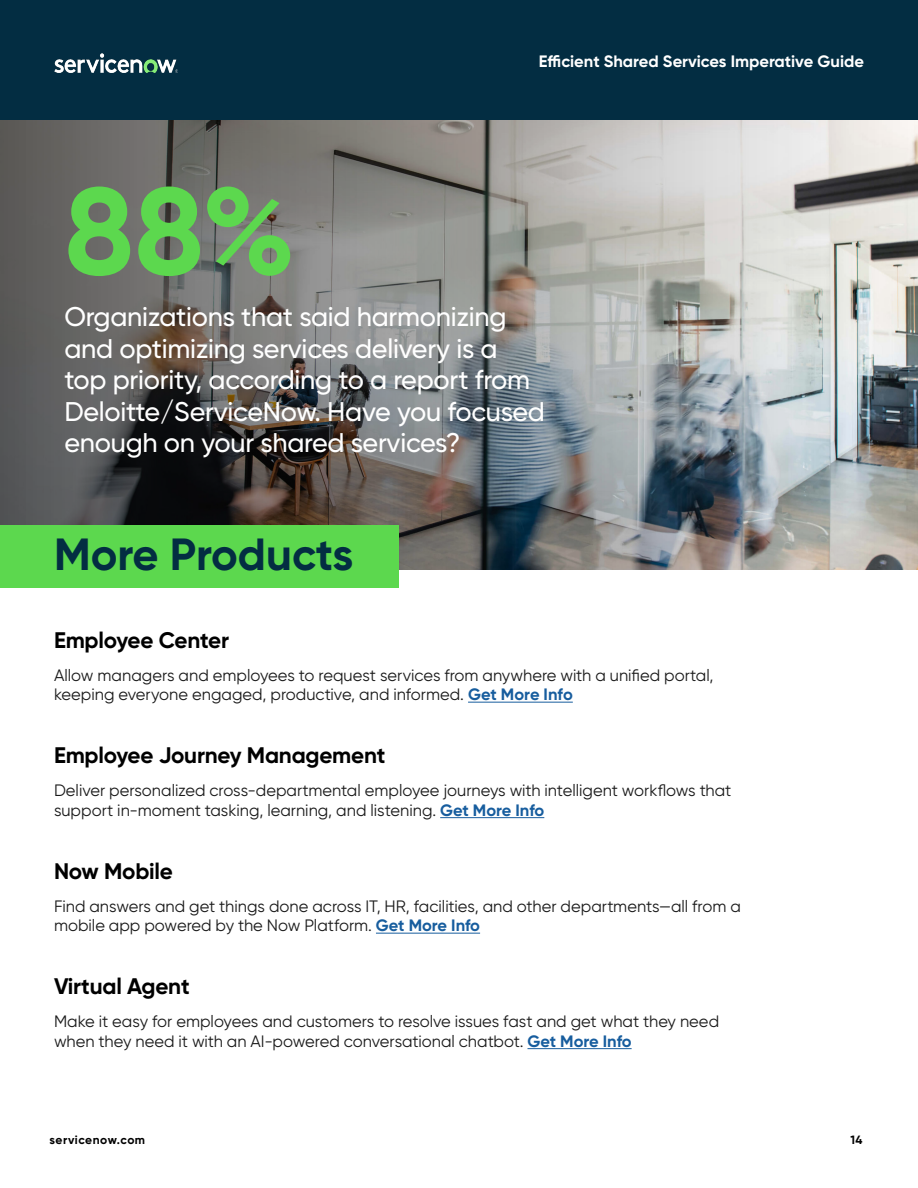
<style>
.page{position:relative;width:918px;height:1188px;background:#fff}
.page>*{position:absolute;margin:0;border:0;box-sizing:border-box;transform-origin:0 0}
.Stat{font:700 123px "Gilroy";color:#5cd84e}
.Fly_Out_Green_3{font:700 45px "Gilroy";color:#032d42}
.Stat_body{font:500 27px/31.5px "Gilroy";letter-spacing:-.01em;color:#fff}
.Header_1{font:700 22.5px "Gilroy";letter-spacing:-.01em;color:#000}
.Body{font:16.5px/19.5px "Gilroy";color:#1a1a1a}
.t1{font:700 16.5px "Gilroy";color:#fff}
.t2{font:700 12px "Gilroy";letter-spacing:.04em;color:#000}
.s1{font-weight:700;color:#175d9e}
</style>
<div class="page">
<img style="left:0;top:120px;width:918px;height:450px">
<hr style="left:468px;top:702px;width:105px;height:1px;background:#175d9e">
<hr style="left:440px;top:817px;width:104px;height:1px;background:#175d9e">
<hr style="left:376px;top:933px;width:104px;height:1px;background:#175d9e">
<hr style="left:528px;top:1048px;width:104px;height:1px;background:#175d9e">
<div style="left:0;top:525px;width:398px;height:63px;background:#5cd84e"></div>
<div style="left:0;top:0;width:918px;height:120px;background:#032d42"></div>
<img style="left:54px;top:54px;width:124px;height:18px">
<p class="t1" style="left:539px;top:51px;width:327px">Efficient Shared Services Imperative Guide</p>
<p class="Stat" style="left:64px;top:154px;width:233px">88%</p>
<p class="Stat_body" style="left:64px;top:301px;width:482px">Organizations that said harmonizing and optimizing services delivery is a top priority, according to a report from Deloitte/ServiceNow. Have you focused enough on your shared services?</p>
<p class="Fly_Out_Green_3" style="left:54px;top:526px;width:301px">More Products</p>
<p class="Header_1" style="left:54px;top:626px;width:177px">Employee Center</p>
<p class="Body" style="left:54px;top:665px;width:661px">Allow managers and employees to request services from anywhere with a unified portal, keeping everyone engaged, productive, and informed. <span class="s1">Get More Info</span></p>
<p class="Header_1" style="left:54px;top:742px;width:333px">Employee Journey Management</p>
<p class="Body" style="left:54px;top:781px;width:679px">Deliver personalized cross-departmental employee journeys with intelligent workflows that support in-moment tasking, learning, and listening. <span class="s1">Get More Info</span></p>
<p class="Header_1" style="left:54px;top:857px;width:120px">Now Mobile</p>
<p class="Body" style="left:54px;top:896px;width:688px">Find answers and get things done across IT, HR, facilities, and other departments—all from a mobile app powered by the Now Platform. <span class="s1">Get More Info</span></p>
<p class="Header_1" style="left:54px;top:973px;width:137px">Virtual Agent</p>
<p class="Body" style="left:54px;top:1012px;width:667px">Make it easy for employees and customers to resolve issues fast and get what they need when they need it with an AI-powered conversational chatbot. <span class="s1">Get More Info</span></p>
<p class="t2" style="left:50px;top:1133px;width:97px">servicenow.com</p>
<p class="t2" style="left:850px;top:1133px;width:14px">14</p>
</div>
